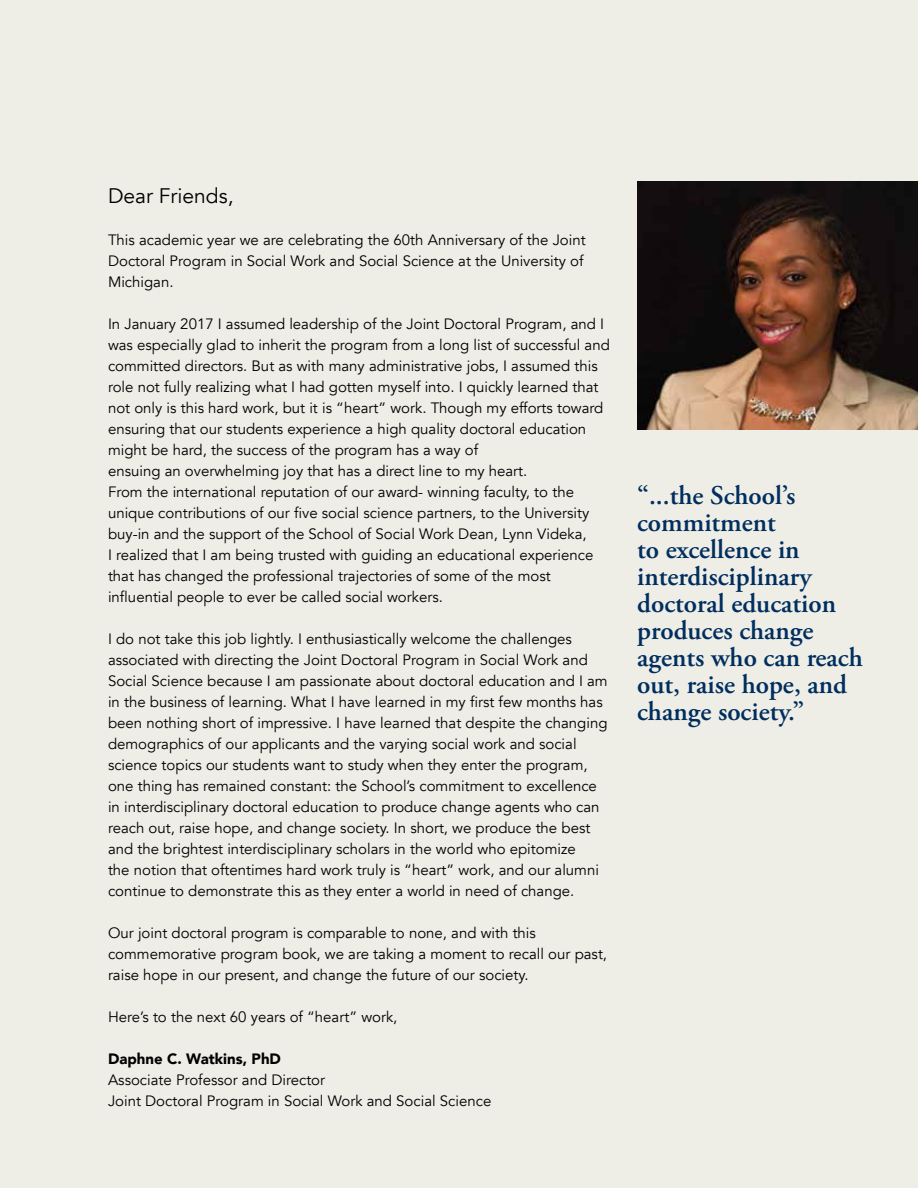
<style>
.page{position:relative;width:918px;height:1188px;background:#eeede6}
.page>*{position:absolute;margin:0;border:0;box-sizing:border-box;transform-origin:0 0}
.t1{font:600 27px/27px "Adobe Garamond Pro";color:#002e5e}
.t2{font:21px "Avenir";color:#000}
.t3{font:15px/21px "Avenir";color:#000}
.t4{font:900 15px "Avenir";color:#000}
</style>
<div class="page">
<img style="left:637px;top:182px;width:281px;height:247px">
<h2 class="t2" style="left:108px;top:183px;width:127px">Dear Friends,</h2>
<p class="t3" style="left:108px;top:229px;width:479px">This academic year we are celebrating the 60th Anniversary of the Joint<br>Doctoral Program in Social Work and Social Science at the University of<br>Michigan.</p>
<p class="t3" style="left:108px;top:313px;width:503px">In January 2017 I assumed leadership of the Joint Doctoral Program, and I was especially glad to inherit the program from a long list of successful and committed directors. But as with many administrative jobs, I assumed this role not fully realizing what I had gotten myself into. I quickly learned that not only is this hard work, but it is “heart” work. Though my efforts toward ensuring that our students experience a high quality doctoral education might be hard, the success of the program has a way of<br>ensuing an overwhelming joy that has a direct line to my heart.<br>From the international reputation of our award- winning faculty, to the unique contributions of our five social science partners, to the University buy-in and the support of the School of Social Work Dean, Lynn Videka,<br>I realized that I am being trusted with guiding an educational experience that has changed the professional trajectories of some of the most influential people to ever be called social workers.</p>
<p class="t3" style="left:108px;top:628px;width:501px">I do not take this job lightly. I enthusiastically welcome the challenges associated with directing the Joint Doctoral Program in Social Work and Social Science because I am passionate about doctoral education and I am in the business of learning. What I have learned in my first few months has been nothing short of impressive. I have learned that despite the changing demographics of our applicants and the varying social work and social science topics our students want to study when they enter the program, one thing has remained constant: the School’s commitment to excellence in interdisciplinary doctoral education to produce change agents who can reach out, raise hope, and change society. In short, we produce the best and the brightest interdisciplinary scholars in the world who epitomize<br>the notion that oftentimes hard work truly is “heart” work, and our alumni continue to demonstrate this as they enter a world in need of change.</p>
<p class="t3" style="left:108px;top:922px;width:501px">Our joint doctoral program is comparable to none, and with this commemorative program book, we are taking a moment to recall our past, raise hope in our present, and change the future of our society.</p>
<p class="t3" style="left:108px;top:1006px;width:291px">Here’s to the next 60 years of “heart” work,</p>
<p class="t4" style="left:108px;top:1046px;width:175px">Daphne C. Watkins, PhD</p>
<p class="t3" style="left:108px;top:1069px;width:385px">Associate Professor and Director<br>Joint Doctoral Program in Social Work and Social Science</p>
<h1 class="t1" style="left:637px;top:482px;width:227px">“...the School’s commitment<br>to excellence in interdisciplinary doctoral education produces change agents who can reach out, raise hope, and change society.”</h1>
</div>
